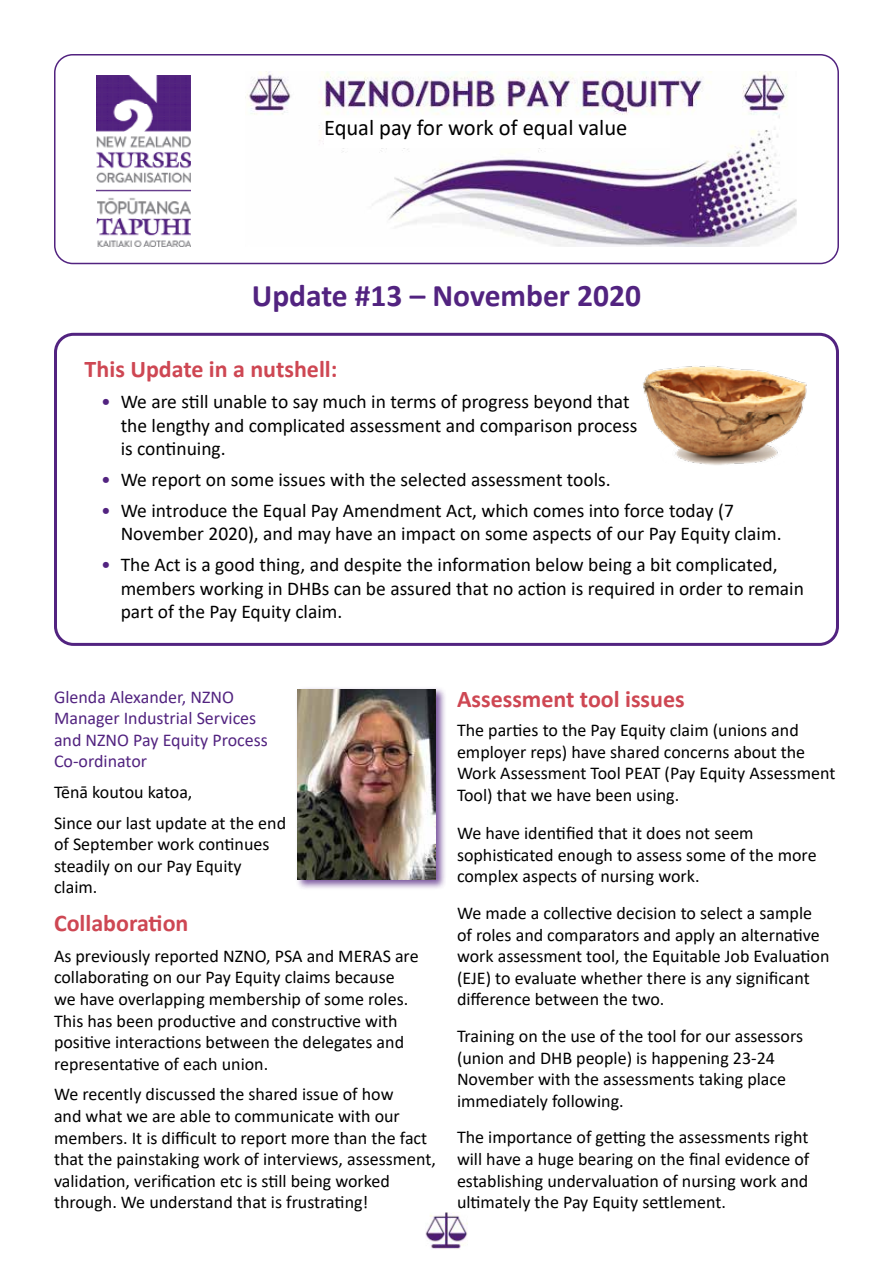
<style>
.page{position:relative;width:893px;height:1263px;background:#fff}
.page>*{position:absolute;margin:0;border:0;box-sizing:border-box;transform-origin:0 0}
.t1{font:700 31.5px "Calibri";color:#522380}
.t2{font:700 24px "Calibri";color:#ce4753}
.t3{font:22.5px "Calibri";color:#000}
.t4{font:19.5px/23.4px "Calibri";color:#000}
.t5{font:18px/21.6px "Calibri";color:#000}
.t6{font:18px/21.6px "Calibri";color:#522380}
.s1{color:#522380}
</style>
<div class="page">
<img style="left:245px;top:71px;width:551px;height:176px">
<img style="left:97px;top:76px;width:94px;height:171px">
<div style="left:782px;top:236px;width:15px;height:11px;background:#fff"></div>
<div style="left:295px;top:686px;width:152px;height:205px;background:#522380;opacity:.75"></div>
<img style="left:298px;top:689px;width:138px;height:191px">
<img style="left:425px;top:1213px;width:43px;height:36px">
<div style="left:54px;top:54px;width:785px;height:210px;border:2px solid #522380;border-radius:18px"></div>
<div style="left:324px;top:119px;width:346px;height:29px;background:#fff"></div>
<div style="left:54px;top:333px;width:785px;height:313px;border:3px solid #522380;border-radius:18px"></div>
<img style="left:643px;top:366px;width:164px;height:99px">
<p class="t3" style="left:324px;top:112px;width:305px">Equal pay for work of equal value</p>
<h1 class="t1" style="left:252px;top:273px;width:391px">Update #13 – November 2020</h1>
<h2 class="t2" style="left:85px;top:352px;width:254px">This Update in a nutshell:</h2>
<p class="t4" style="left:121px;top:389px;width:518px;text-indent:-20px"><span class="s1">•</span> We are still unable to say much in terms of progress beyond that the lengthy and complicated assessment and comparison process is continuing.</p>
<p class="t4" style="left:101px;top:467px;width:511px"><span class="s1">•</span> We report on some issues with the selected assessment tools.</p>
<p class="t4" style="left:121px;top:498px;width:662px;text-indent:-20px"><span class="s1">•</span> We introduce the Equal Pay Amendment Act, which comes into force today (7<br>November 2020), and may have an impact on some aspects of our Pay Equity claim.</p>
<p class="t4" style="left:121px;top:552px;width:685px;text-indent:-20px"><span class="s1">•</span> The Act is a good thing, and despite the information below being a bit complicated, members working in DHBs can be assured that no action is required in order to remain part of the Pay Equity claim.</p>
<p class="t6" style="left:54px;top:685px;width:215px">Glenda Alexander, NZNO<br>Manager Industrial Services and NZNO Pay Equity Process<br>Co-ordinator</p>
<p class="t5" style="left:54px;top:776px;width:234px;line-height:30.6px">Tēnā koutou katoa,<br>Since our last update at the end</p>
<p class="t5" style="left:54px;top:833px;width:217px">of September work continues steadily on our Pay Equity claim.</p>
<h2 class="t2" style="left:54px;top:906px;width:136px">Collaboration</h2>
<p class="t5" style="left:54px;top:944px;width:366px">As previously reported NZNO, PSA and MERAS are collaborating on our Pay Equity claims because we have overlapping membership of some roles.<br>This has been productive and constructive with positive interactions between the delegates and representative of each union.</p>
<p class="t5" style="left:54px;top:1083px;width:383px">We recently discussed the shared issue of how<br>and what we are able to communicate with our members. It is difficult to report more than the fact that the painstaking work of interviews, assessment, validation, verification etc is still being worked through. We understand that is frustrating!</p>
<h2 class="t2" style="left:457px;top:682px;width:229px">Assessment tool issues</h2>
<p class="t5" style="left:457px;top:719px;width:380px">The parties to the Pay Equity claim (unions and employer reps) have shared concerns about the Work Assessment Tool PEAT (Pay Equity Assessment Tool) that we have been using.</p>
<p class="t5" style="left:457px;top:822px;width:361px">We have identified that it does not seem sophisticated enough to assess some of the more complex aspects of nursing work.</p>
<p class="t5" style="left:457px;top:902px;width:374px">We made a collective decision to select a sample of roles and comparators and apply an alternative work assessment tool, the Equitable Job Evaluation (EJE) to evaluate whether there is any significant difference between the two.</p>
<p class="t5" style="left:457px;top:1025px;width:348px">Training on the use of the tool for our assessors (union and DHB people) is happening 23-24<br>November with the assessments taking place immediately following.</p>
<p class="t5" style="left:457px;top:1126px;width:354px;text-align:justify">The importance of getting the assessments right will have a huge bearing on the final evidence of establishing undervaluation of nursing work and ultimately the Pay Equity settlement.</p>
</div>
